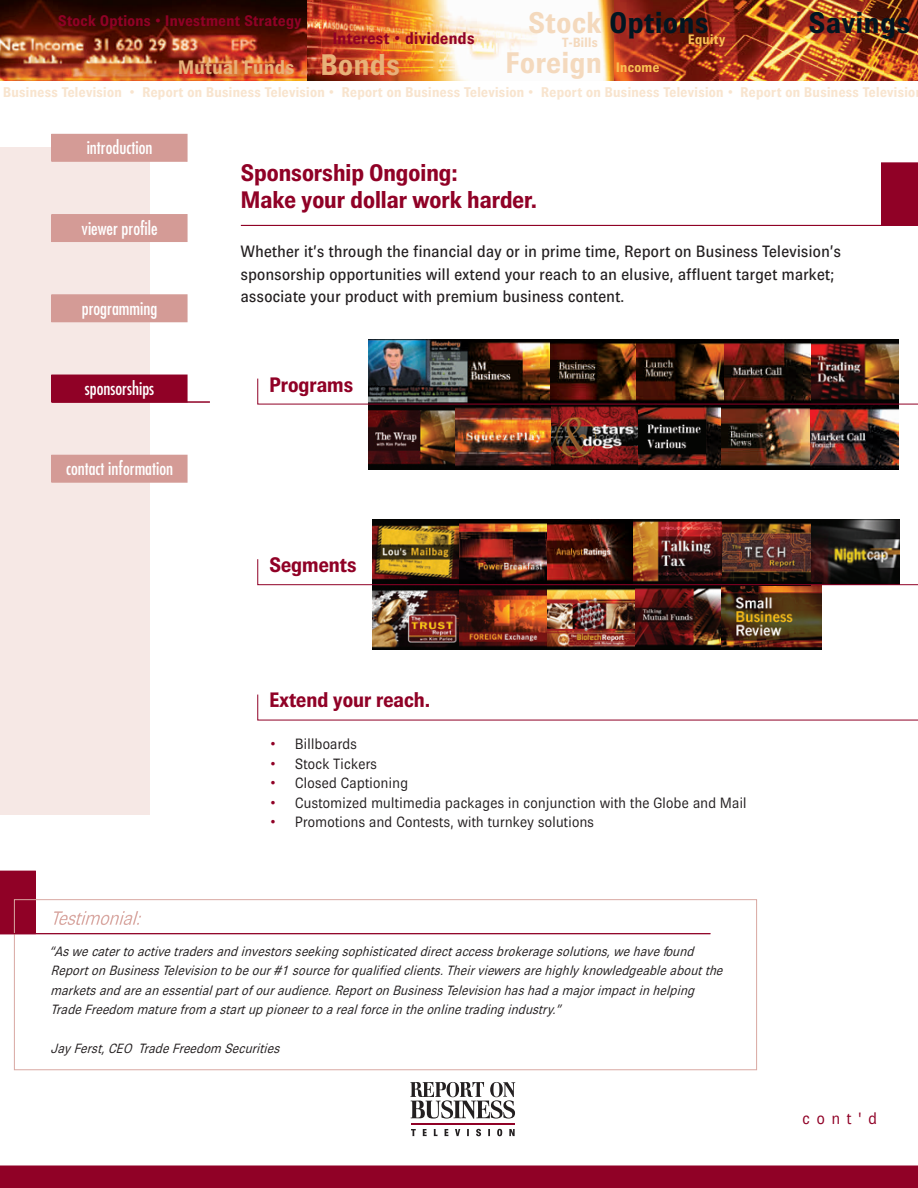
<style>
.page{position:relative;width:918px;height:1188px;background:#fff}
.page>*{position:absolute;margin:0;border:0;box-sizing:border-box;transform-origin:0 0}
.t1{font:700 29.85px "Grey";letter-spacing:.025em;color:#011622}
.t2{font:700 29.85px "Grey";letter-spacing:.02em;color:#f4d9bd}
.t3{font:700 29.85px "Grey";letter-spacing:.025em;color:#e7b179}
.t4{font:700 24px/27px "Grey";color:#900126}
.t5{font:700 21px "Grey";color:#900126}
.t6{font:700 19.65px "Grey";letter-spacing:.025em;color:#e7b179}
.t7{font:condensed 18px "Futura";color:#fff}
.t8{font:700 16.65px "Grey";letter-spacing:.025em;color:#900126}
.t9{font:16.5px/22.5px "Grey";letter-spacing:.025em;color:#231f20}
.t10{font:300 16.5px "Grey";color:#900126}
.t11{font:700 15.45px "Grey";letter-spacing:.025em;color:#900126}
.t12{font:300 15px "Grey";letter-spacing:.025em;color:#231f20}
.t13{font:700 14.1px "Grey";letter-spacing:.025em;color:#f8e4ce}
.t14{font:700 13.8px "Grey";letter-spacing:.025em;color:#fac053}
.t15{font:italic 300 13.5px/19.5px "Grey";letter-spacing:.025em;color:#231f20}
.t16{font:700 13.35px "Grey";letter-spacing:.025em;color:#f4d9bd}
.s1{color:#f4d9bd}
.s2{color:#900126}
</style>
<div class="page">
<img style="left:0;top:0;width:918px;height:80px">
<svg style="left:410px;top:1082px;width:105px;height:37px"></svg>
<hr style="left:411px;top:1123px;width:104px;height:2px;background:#900126">
<svg style="left:411px;top:1129px;width:5px;height:7px"></svg>
<svg style="left:423px;top:1129px;width:4px;height:7px"></svg>
<svg style="left:434px;top:1129px;width:4px;height:7px"></svg>
<svg style="left:445px;top:1129px;width:3px;height:7px"></svg>
<svg style="left:455px;top:1129px;width:5px;height:7px"></svg>
<svg style="left:467px;top:1129px;width:2px;height:7px"></svg>
<svg style="left:476px;top:1129px;width:5px;height:7px"></svg>
<svg style="left:488px;top:1129px;width:2px;height:7px"></svg>
<svg style="left:497px;top:1129px;width:5px;height:7px"></svg>
<svg style="left:509px;top:1129px;width:6px;height:7px"></svg>
<div style="left:0;top:1166px;width:918px;height:22px;background:#900126"></div>
<img style="left:467px;top:339px;width:83px;height:39px">
<img style="left:550px;top:339px;width:349px;height:39px">
<img style="left:369px;top:339px;width:98px;height:39px">
<div style="left:1px;top:148px;width:149px;height:667px;background:#f6e8e5"></div>
<div style="left:52px;top:134px;width:135px;height:27px;background:#d49b96"></div>
<div style="left:51px;top:134px;width:136px;height:28px;border:1px solid #d49b96"></div>
<div style="left:52px;top:295px;width:135px;height:27px;background:#d49b96"></div>
<div style="left:51px;top:294px;width:136px;height:28px;border:1px solid #d49b96"></div>
<div style="left:52px;top:375px;width:135px;height:27px;background:#900126"></div>
<hr style="left:52px;top:402px;width:158px;height:1px;background:#900126">
<div style="left:52px;top:215px;width:135px;height:27px;background:#d49b96"></div>
<div style="left:51px;top:214px;width:136px;height:28px;border:1px solid #d49b96"></div>
<div style="left:52px;top:455px;width:135px;height:27px;background:#d49b96"></div>
<div style="left:51px;top:455px;width:136px;height:28px;border:1px solid #d49b96"></div>
<svg style="left:54px;top:911px;width:87px;height:14px"></svg>
<div style="left:881px;top:162px;width:37px;height:63px;background:#900126"></div>
<hr style="left:241px;top:225px;width:677px;height:1px;background:#900126">
<img style="left:257px;top:378px;width:661px;height:342px">
<div style="left:1px;top:871px;width:35px;height:62px;background:#900126"></div>
<div style="left:14px;top:899px;width:743px;height:171px;border:1px solid #d9a8a2"></div>
<hr style="left:1px;top:933px;width:709px;height:1px;background:#900126">
<p class="t11" style="left:58px;top:12px;width:245px">Stock Options • Investment Strategy</p>
<h3 class="t6" style="left:178px;top:56px;width:118px">Mutual Funds</h3>
<h1 class="t1" style="left:528px;top:5px;width:182px"><span class="s1">Stock</span> Options</h1>
<h1 class="t1" style="left:809px;top:5px;width:103px">Savings</h1>
<p class="t16" style="left:562px;top:35px;width:37px">T-Bills</p>
<p class="t14" style="left:616px;top:60px;width:45px">Income</p>
<p class="t8" style="left:333px;top:29px;width:143px">Interest • dividends</p>
<h1 class="t3" style="left:321px;top:47px;width:81px">Bonds</h1>
<h1 class="t2" style="left:506px;top:46px;width:97px">Foreign</h1>
<p class="t14" style="left:688px;top:31px;width:39px">Equity</p>
<p class="t13" style="left:3px;top:83px;width:914px">Business Television • Report on Business Television • Report on Business Television • Report on Business Television • Report on Business Televisio</p>
<h3 class="t7" style="left:87px;top:136px;width:67px">introduction</h3>
<h3 class="t7" style="left:82px;top:217px;width:78px">viewer profile</h3>
<h3 class="t7" style="left:82px;top:297px;width:77px">programming</h3>
<h3 class="t7" style="left:85px;top:377px;width:71px">sponsorships</h3>
<h3 class="t7" style="left:66px;top:457px;width:109px">contact information</h3>
<h2 class="t4" style="left:241px;top:159px;width:298px">Sponsorship Ongoing:<br>Make your dollar work harder.</h2>
<p class="t9" style="left:241px;top:240px;width:601px">Whether it’s through the financial day or in prime time, Report on Business Television’s sponsorship opportunities will extend your reach to an elusive, affluent target market; associate your product with premium business content.</p>
<h3 class="t5" style="left:270px;top:373px;width:85px">Programs</h3>
<h3 class="t5" style="left:270px;top:553px;width:89px">Segments</h3>
<h3 class="t5" style="left:270px;top:688px;width:162px">Extend your reach.</h3>
<p class="t12" style="left:270px;top:735px;width:89px"><span class="s2">•</span> Billboards</p>
<p class="t12" style="left:270px;top:755px;width:109px"><span class="s2">•</span> Stock Tickers</p>
<p class="t12" style="left:270px;top:774px;width:140px"><span class="s2">•</span> Closed Captioning</p>
<p class="t12" style="left:270px;top:794px;width:479px"><span class="s2">•</span> Customized multimedia packages in conjunction with the Globe and Mail</p>
<p class="t12" style="left:270px;top:813px;width:326px"><span class="s2">•</span> Promotions and Contests, with turnkey solutions</p>
<p class="t15" style="left:49px;top:941px;width:677px">“As we cater to active traders and investors seeking sop histicated direct access brokerage solutions, we have found Report on Business Television to be our #1 source for q ualified clients. Their viewers are hig hly knowledgeable about the markets and are an essential part of our audience. Report on Business Television has had a major impact in helping Trade Freedom mature from a start up p ioneer to a real force in the online trading industry.”</p>
<p class="t15" style="left:51px;top:1039px;width:233px">Jay Ferst, CEO Trade Freedom Securities</p>
<p class="t10" style="left:802px;top:1109px;width:76px">cont'd</p>
</div>
